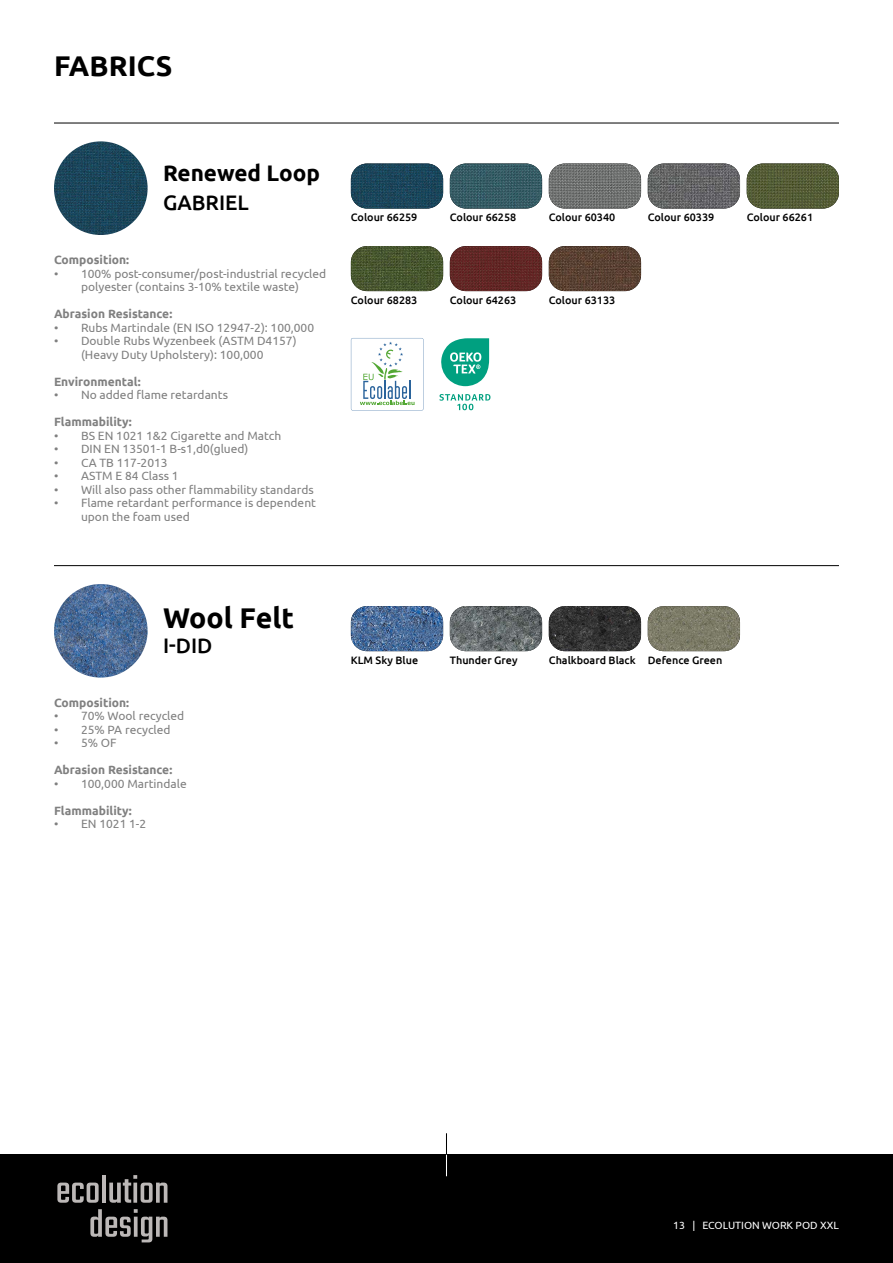
<style>
.page{position:relative;width:893px;height:1263px;background:#fff}
.page>*{position:absolute;margin:0;border:0;box-sizing:border-box;transform-origin:0 0}
.t1{font:700 28.5px "Ubuntu";color:#000}
.t2{font:700 22.5px "Ubuntu";color:#000}
.t3{font:500 21px "Ubuntu";color:#000}
.t4{font:12px/13.5px "Ubuntu";color:#808080;text-align:center}
.t5{font:700 12px "Ubuntu";color:#808080}
.t6{font:500 10.8px "Ubuntu";color:#000}
.t7{font:10.5px "Ubuntu";color:#fff}
</style>
<div class="page">
<img style="left:351px;top:606px;width:92px;height:45px">
<img style="left:549px;top:606px;width:92px;height:45px">
<img style="left:648px;top:606px;width:92px;height:45px">
<img style="left:450px;top:606px;width:92px;height:45px">
<hr style="left:54px;top:565px;width:785px;height:1px;background:#000">
<img style="left:54px;top:584px;width:94px;height:94px;border-radius:47px">
<img style="left:351px;top:164px;width:92px;height:45px">
<img style="left:549px;top:164px;width:92px;height:45px">
<img style="left:747px;top:164px;width:92px;height:45px">
<img style="left:648px;top:164px;width:92px;height:45px">
<img style="left:450px;top:164px;width:92px;height:45px">
<img style="left:549px;top:246px;width:92px;height:45px">
<img style="left:351px;top:246px;width:92px;height:45px">
<img style="left:450px;top:246px;width:92px;height:45px">
<hr style="left:54px;top:123px;width:785px;height:1px;background:#000">
<img style="left:54px;top:141px;width:94px;height:94px;border-radius:47px">
<svg style="left:351px;top:338px;width:72px;height:73px"></svg>
<svg style="left:441px;top:338px;width:48px;height:48px"></svg>
<svg style="left:439px;top:394px;width:51px;height:16px"></svg>
<div style="left:0;top:1154px;width:893px;height:109px;background:#000"></div>
<svg style="left:446px;top:1133px;width:1px;height:43px"></svg>
<svg style="left:57px;top:1182px;width:42px;height:21px"></svg>
<hr style="left:102px;top:1175px;width:4px;height:28px;background:#bcb8b7">
<svg style="left:109px;top:1175px;width:58px;height:28px"></svg>
<svg style="left:90px;top:1209px;width:77px;height:33px"></svg>
<h1 class="t1" style="left:54px;top:49px;width:120px">FABRICS</h1>
<h2 class="t2" style="left:163px;top:159px;width:159px">Renewed Loop</h2>
<h3 class="t3" style="left:163px;top:189px;width:87px">GABRIEL</h3>
<p class="t5" style="left:54px;top:253px;width:77px">Composition:</p>
<p class="t4" style="left:54px;top:266px;width:274px">• 100% post-consumer/post-industrial recycled polyester (contains 3-10% textile waste)</p>
<p class="t5" style="left:54px;top:307px;width:120px">Abrasion Resistance:</p>
<p class="t4" style="left:54px;top:320px;width:262px">• Rubs Martindale (EN ISO 12947-2): 100,000</p>
<p class="t4" style="left:54px;top:334px;width:244px">• Double Rubs Wyzenbeek (ASTM D4157) (Heavy Duty Upholstery): 100,000</p>
<p class="t5" style="left:54px;top:374px;width:88px">Environmental:</p>
<p class="t4" style="left:54px;top:388px;width:176px">• No added flame retardants</p>
<p class="t5" style="left:54px;top:415px;width:79px">Flammability:</p>
<p class="t4" style="left:54px;top:428px;width:229px">• BS EN 1021 1&amp;2 Cigarette and Match</p>
<p class="t4" style="left:54px;top:442px;width:196px">• DIN EN 13501-1 B-s1,d0(glued)</p>
<p class="t4" style="left:54px;top:455px;width:115px">• CA TB 117-2013</p>
<p class="t4" style="left:54px;top:469px;width:126px">• ASTM E 84 Class 1</p>
<p class="t4" style="left:54px;top:482px;width:261px">• Will also pass other flammability standards</p>
<p class="t4" style="left:81px;top:496px;width:237px;text-align:left;text-indent:-27px">• Flame retardant performance is dependent upon the foam used</p>
<p class="t6" style="left:351px;top:210px;width:68px">Colour 66259</p>
<p class="t6" style="left:450px;top:210px;width:68px">Colour 66258</p>
<p class="t6" style="left:549px;top:210px;width:68px">Colour 60340</p>
<p class="t6" style="left:648px;top:210px;width:68px">Colour 60339</p>
<p class="t6" style="left:747px;top:210px;width:68px">Colour 66261</p>
<p class="t6" style="left:351px;top:293px;width:68px">Colour 68283</p>
<p class="t6" style="left:450px;top:293px;width:68px">Colour 64263</p>
<p class="t6" style="left:549px;top:293px;width:68px">Colour 63133</p>
<h1 class="t1" style="left:163px;top:601px;width:132px">Wool Felt</h1>
<h3 class="t3" style="left:163px;top:632px;width:51px">I-DID</h3>
<p class="t5" style="left:54px;top:695px;width:77px">Composition:</p>
<p class="t4" style="left:54px;top:709px;width:132px">• 70% Wool recycled</p>
<p class="t4" style="left:54px;top:722px;width:118px">• 25% PA recycled</p>
<p class="t4" style="left:54px;top:736px;width:64px">• 5% OF</p>
<p class="t5" style="left:54px;top:763px;width:120px">Abrasion Resistance:</p>
<p class="t4" style="left:54px;top:776px;width:134px">• 100,000 Martindale</p>
<p class="t5" style="left:54px;top:803px;width:79px">Flammability:</p>
<p class="t4" style="left:54px;top:817px;width:94px">• EN 1021 1-2</p>
<p class="t6" style="left:351px;top:653px;width:69px">KLM Sky Blue</p>
<p class="t6" style="left:450px;top:653px;width:69px">Thunder Grey</p>
<p class="t6" style="left:549px;top:653px;width:175px">Chalkboard Black Defence Green</p>
<p class="t7" style="left:673px;top:1219px;width:167px">13 | ECOLUTION WORK POD XXL</p>
</div>
